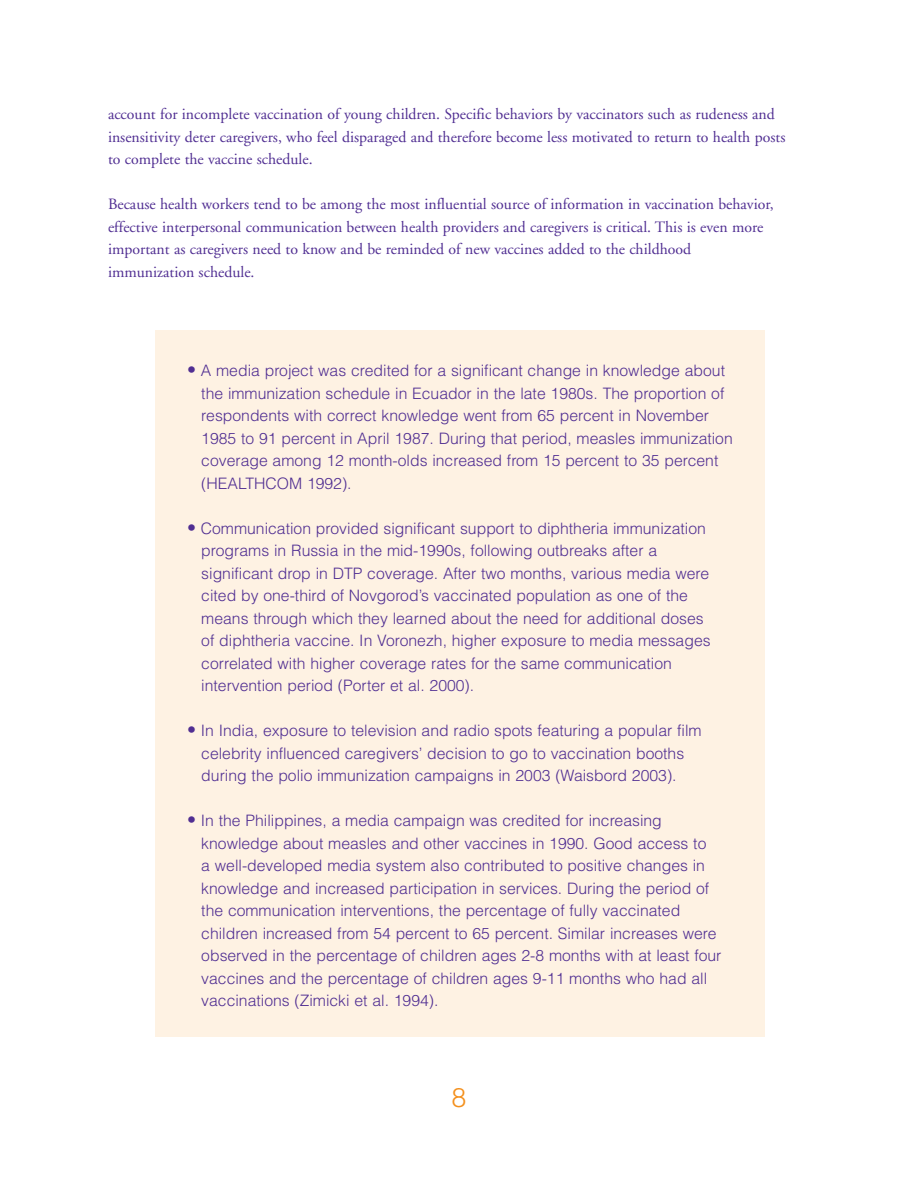
<style>
.page{position:relative;width:918px;height:1188px;background:#fff}
.page>*{position:absolute;margin:0;border:0;box-sizing:border-box;transform-origin:0 0}
.t1{font:300 27px "Helvetica";color:#f4901d}
.t2{font:300 15.75px/22.5px "Helvetica";color:#502e92}
.t3{font:15.75px/22.5px "Adobe Garamond";color:#502e92}
.s1{font-size:18px}
</style>
<div class="page">
<div style="left:155px;top:331px;width:610px;height:706px;background:#fef2e3"></div>
<p class="t3" style="left:108px;top:104px;width:679px">account for incomplete vaccination of young children. Specific behaviors by vaccinators such as rudeness and insensitivity deter caregivers, who feel disparaged and therefore become less motivated to return to health posts to complete the vaccine schedule.</p>
<p class="t3" style="left:108px;top:194px;width:667px">Because health workers tend to be among the most influential source of information in vaccination behavior, effective interpersonal communication between health providers and caregivers is critical. This is even more important as caregivers need to know and be reminded of new vaccines added to the childhood immunization schedule.</p>
<p class="t2" style="left:201px;top:359px;width:533px;text-indent:-14px"><span class="s1">•</span> A media project was credited for a significant change in knowledge about the immunization schedule in Ecuador in the late 1980s. The proportion of respondents with correct knowledge went from 65 percent in November 1985 to 91 percent in April 1987. During that period, measles immunization coverage among 12 month-olds increased from 15 percent to 35 percent (HEALTHCOM 1992).</p>
<p class="t2" style="left:201px;top:517px;width:511px;text-indent:-14px"><span class="s1">•</span> Communication provided significant support to diphtheria immunization programs in Russia in the mid-1990s, following outbreaks after a significant drop in DTP coverage. After two months, various media were cited by one-third of Novgorod’s vaccinated population as one of the means through which they learned about the need for additional doses of diphtheria vaccine. In Voronezh, higher exposure to media messages correlated with higher coverage rates for the same communication intervention period (Porter et al. 2000).</p>
<p class="t2" style="left:201px;top:719px;width:502px;text-indent:-14px"><span class="s1">•</span> In India, exposure to television and radio spots featuring a popular film celebrity influenced caregivers’ decision to go to vaccination booths during the polio immunization campaigns in 2003 (Waisbord 2003).</p>
<p class="t2" style="left:201px;top:809px;width:522px;text-indent:-14px"><span class="s1">•</span> In the Philippines, a media campaign was credited for increasing knowledge about measles and other vaccines in 1990. Good access to<br>a well-developed media system also contributed to positive changes in knowledge and increased participation in services. During the period of the communication interventions, the percentage of fully vaccinated children increased from 54 percent to 65 percent. Similar increases were observed in the percentage of children ages 2-8 months with at least four vaccines and the percentage of children ages 9-11 months who had all vaccinations (Zimicki et al. 1994).</p>
<h1 class="t1" style="left:451px;top:1082px;width:17px">8</h1>
</div>
